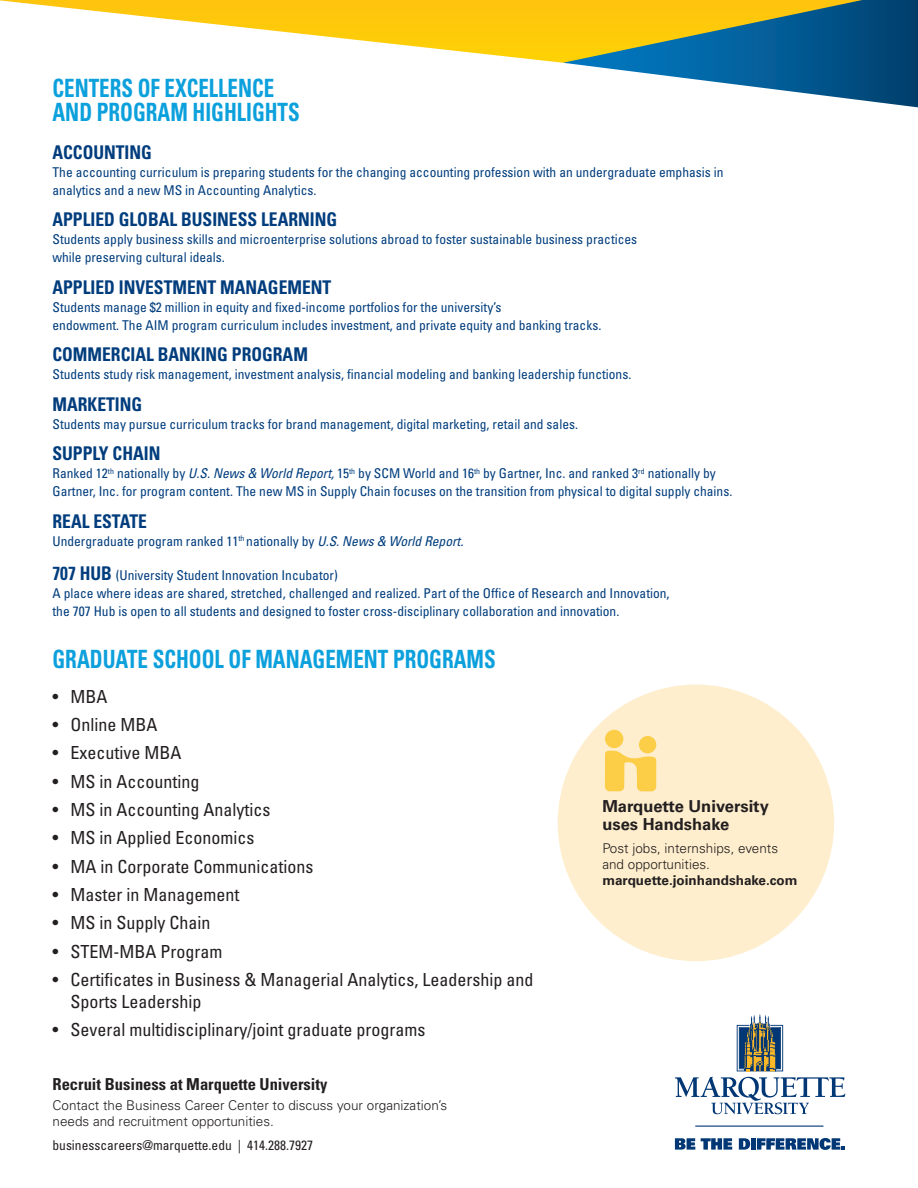
<style>
.page{position:relative;width:918px;height:1188px;background:#fff}
.page>*{position:absolute;margin:0;border:0;box-sizing:border-box;transform-origin:0 0}
.body{font:700 condensed 25.2px/24px "Univers LT Std";color:#0ca0dc;scale:.83 1}
.body-2{font:700 condensed 18.9px "Univers LT Std";color:#013d7d;scale:.93 1}
.t1{font:condensed 18px/21.6px "Univers LT Std";color:#231f20}
.t2{font:700 condensed 16.5px "Univers LT Std";color:#231f20}
.t3{font:700 16.5px/18px "Univers LT Std";color:#231f20}
.body-3{font:condensed 13.5px/18px "Univers LT Std";color:#013d7d}
.t4{font:300 13.5px/16.2px "Univers LT Std";color:#231f20}
.t5{font:condensed 13.5px "Univers LT Std";color:#231f20}
.s1{font-style:italic}
.s2{font-weight:700;font-size:18.9px}
.s3{font-weight:700}
</style>
<div class="page">
<svg style="left:0;top:0;width:563px;height:63px"></svg>
<svg style="left:563px;top:0;width:355px;height:107px"></svg>
<svg style="left:675px;top:1138px;width:20px;height:12px"></svg>
<svg style="left:701px;top:1138px;width:31px;height:12px"></svg>
<svg style="left:739px;top:1138px;width:11px;height:12px"></svg>
<div style="left:751px;top:1138px;width:5px;height:12px;background:#013775"></div>
<svg style="left:757px;top:1138px;width:88px;height:12px"></svg>
<hr style="left:695px;top:1126px;width:128px;height:1px;background:#013775">
<svg style="left:675px;top:1077px;width:170px;height:37px"></svg>
<svg style="left:737px;top:1014px;width:46px;height:57px"></svg>
<div style="left:558px;top:685px;width:276px;height:276px;background:#feeecd;border-radius:50%"></div>
<svg style="left:605px;top:750px;width:51px;height:41px"></svg>
<div style="left:639px;top:736px;width:17px;height:17px;background:#fccd46;border-radius:50%"></div>
<div style="left:605px;top:730px;width:18px;height:18px;background:#fccd46;border-radius:50%"></div>
<p class="body" style="left:52px;top:76px;width:299px">CENTERS OF EXCELLENCE<br>AND PROGRAM HIGHLIGHTS</p>
<p class="body-2" style="left:52px;top:141px;width:108px">ACCOUNTING</p>
<p class="body-3" style="left:52px;top:163px;width:673px">The accounting curriculum is preparing students for the changing accounting profession with an undergraduate emphasis in analytics and a new MS in Accounting Analytics.</p>
<p class="body-2" style="left:52px;top:208px;width:308px">APPLIED GLOBAL BUSINESS LEARNING</p>
<p class="body-3" style="left:52px;top:230px;width:586px">Students apply business skills and microenterprise solutions abroad to foster sustainable business practices while preserving cultural ideals.</p>
<p class="body-2" style="left:52px;top:276px;width:301px">APPLIED INVESTMENT MANAGEMENT</p>
<p class="body-3" style="left:52px;top:298px;width:550px">Students manage $2 million in equity and fixed-income portfolios for the university’s<br>endowment. The AIM program curriculum includes investment, and private equity and banking tracks.</p>
<p class="body-2" style="left:52px;top:343px;width:276px">COMMERCIAL BANKING PROGRAM</p>
<p class="body-3" style="left:52px;top:365px;width:580px">Students study risk management, investment analysis, financial modeling and banking leadership functions.</p>
<p class="body-2" style="left:52px;top:393px;width:98px">MARKETING</p>
<p class="body-3" style="left:52px;top:415px;width:527px">Students may pursue curriculum tracks for brand management, digital marketing, retail and sales.</p>
<p class="body-2" style="left:52px;top:442px;width:118px">SUPPLY CHAIN</p>
<p class="body-3" style="left:52px;top:464px;width:681px">Ranked 12<sup>th</sup> nationally by <span class="s1">U.S. News &amp; World Report,</span> 15<sup>th</sup> by SCM World and 16<sup>th</sup> by Gartner, Inc. and ranked 3<sup>rd</sup> nationally by<br>Gartner, Inc. for program content. The new MS in Supply Chain focuses on the transition from physical to digital supply chains.</p>
<p class="body-2" style="left:52px;top:510px;width:103px">REAL ESTATE</p>
<p class="body-3" style="left:52px;top:532px;width:412px">Undergraduate program ranked 11<sup>th</sup> nationally by <span class="s1">U.S. News &amp; World Report.</span></p>
<p class="body-3" style="left:52px;top:566px;width:619px"><span class="s2">707 HUB</span> (University Student Innovation Incubator)<br>A place where ideas are shared, stretched, challenged and realized. Part of the Office of Research and Innovation, the 707 Hub is open to all students and designed to foster cross-disciplinary collaboration and innovation.</p>
<p class="body" style="left:52px;top:646px;width:536px">GRADUATE SCHOOL OF MANAGEMENT PROGRAMS</p>
<p class="t1" style="left:52px;top:685px;width:56px">• MBA</p>
<p class="t1" style="left:52px;top:714px;width:106px">• Online MBA</p>
<p class="t1" style="left:52px;top:742px;width:130px">• Executive MBA</p>
<p class="t1" style="left:52px;top:770px;width:148px">• MS in Accounting</p>
<p class="t1" style="left:52px;top:799px;width:219px">• MS in Accounting Analytics</p>
<p class="t1" style="left:52px;top:827px;width:203px">• MS in Applied Economics</p>
<p class="t1" style="left:52px;top:855px;width:262px">• MA in Corporate Communications</p>
<p class="t1" style="left:52px;top:884px;width:188px">• Master in Management</p>
<p class="t1" style="left:52px;top:912px;width:159px">• MS in Supply Chain</p>
<p class="t1" style="left:52px;top:940px;width:171px">• STEM-MBA Program</p>
<p class="t1" style="left:70px;top:969px;width:464px;text-indent:-18px">• Certificates in Business &amp; Managerial Analytics, Leadership and<br>Sports Leadership</p>
<p class="t1" style="left:52px;top:1019px;width:374px">• Several multidisciplinary/joint graduate programs</p>
<p class="t2" style="left:52px;top:1074px;width:276px">Recruit Business at Marquette University</p>
<p class="t4" style="left:52px;top:1097px;width:396px">Contact the Business Career Center to discuss your organization’s needs and recruitment opportunities.</p>
<p class="t5" style="left:52px;top:1136px;width:262px">businesscareers@marquette.edu | 414.288.7927</p>
<p class="t3" style="left:602px;top:797px;width:168px">Marquette University uses Handshake</p>
<p class="t4" style="left:602px;top:840px;width:197px">Post jobs, internships, events and opportunities. <span class="s3">marquette.joinhandshake.com</span></p>
</div>
